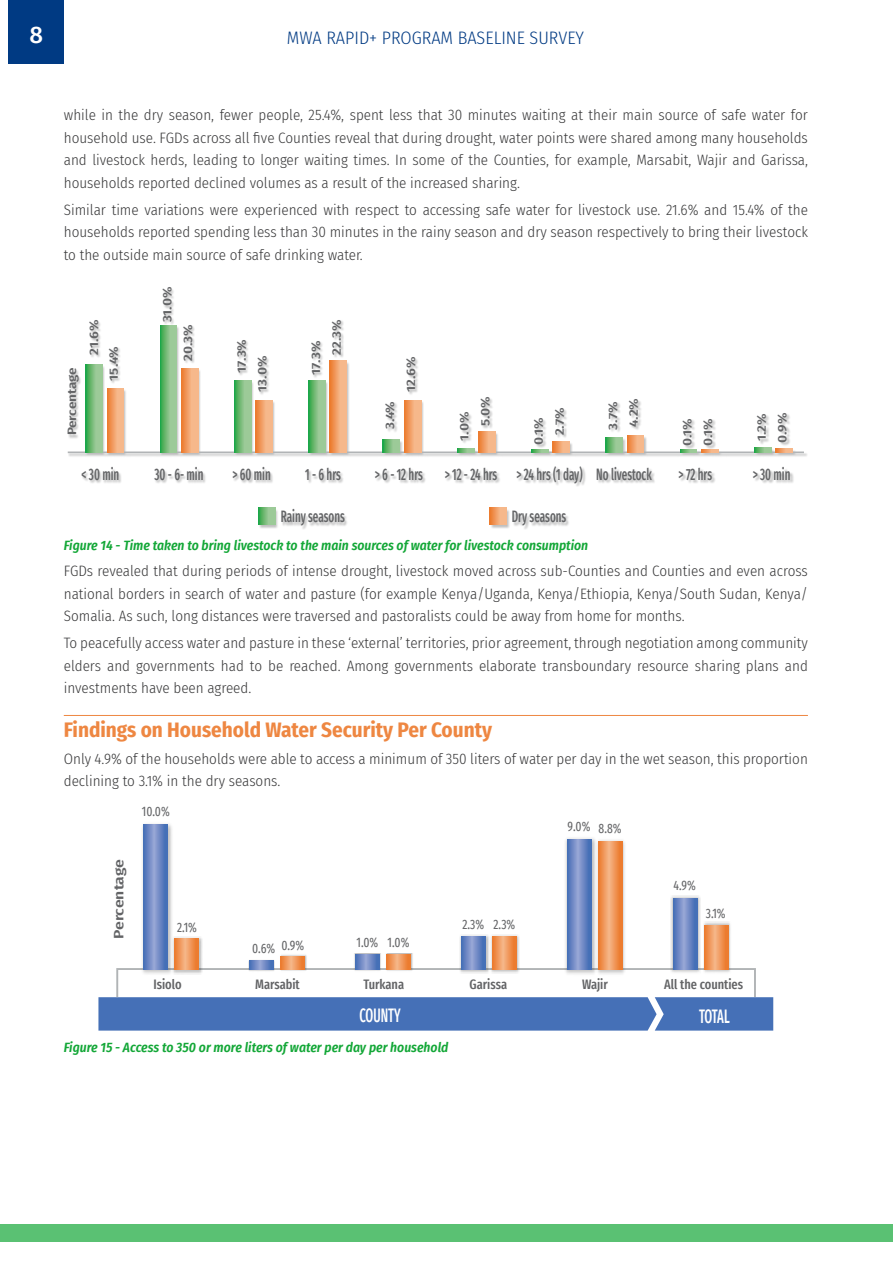
<style>
.page{position:relative;width:893px;height:1263px;background:#fff}
.page>*{position:absolute;margin:0;border:0;box-sizing:border-box;transform-origin:0 0}
.t1{font:500 24px "Fira Sans";color:#fff}
.t2{font:700 21px "Fira Sans Condensed";color:#ee8742}
.t3{font:500 extra-condensed 19.2px "Fira Sans";color:#fff;scale:.71 1}
.t4{font:300 18px "Fira Sans Condensed";color:#003a83}
.t5{font:500 extra-condensed 16.2px "Fira Sans";color:#636466;scale:.74 1}
.t6{font:300 15px/22.5px "Fira Sans Condensed";color:#383839;text-align:justify}
.t7{font:italic 600 13.5px "Fira Sans Condensed";color:#13a737}
.t8{font:extra-condensed 13.35px "Fira Sans";color:#636466;scale:.94 1}
.t9{font:500 extra-condensed 13.35px "Fira Sans";color:#636466}
.t10{font:500 extra-condensed 13.35px "Fira Sans";color:#636466;scale:1.41 1}
.t11{font:500 extra-condensed 12px/20.9px "Fira Sans";color:#636466;scale:1.36 1}
</style>
<div class="page">
<div style="left:9px;top:0;width:55px;height:63px;background:#003a83"></div>
<div style="left:0;top:1225px;width:893px;height:17px;background:#5ac173"></div>
<hr style="left:64px;top:715px;width:744px;height:1px;background:#ee8742">
<div style="left:69px;top:288px;width:739px;height:242px;background:#000;opacity:.25"></div>
<hr style="left:68px;top:452px;width:736px;height:1px;background:#b1b4b6">
<svg style="left:86px;top:365px;width:17px;height:87px"></svg>
<svg style="left:107px;top:388px;width:17px;height:64px"></svg>
<svg style="left:160px;top:325px;width:17px;height:127px;background:#79be7d"></svg>
<svg style="left:181px;top:368px;width:17px;height:84px"></svg>
<svg style="left:234px;top:380px;width:17px;height:72px"></svg>
<svg style="left:256px;top:400px;width:16px;height:52px"></svg>
<svg style="left:309px;top:380px;width:16px;height:72px"></svg>
<svg style="left:330px;top:361px;width:17px;height:91px;background:#f2a46e"></svg>
<svg style="left:383px;top:439px;width:17px;height:13px"></svg>
<svg style="left:404px;top:400px;width:17px;height:52px"></svg>
<svg style="left:457px;top:448px;width:17px;height:4px"></svg>
<svg style="left:478px;top:432px;width:17px;height:20px"></svg>
<svg style="left:531px;top:450px;width:17px;height:2px"></svg>
<svg style="left:553px;top:441px;width:17px;height:11px"></svg>
<svg style="left:606px;top:437px;width:17px;height:15px"></svg>
<svg style="left:627px;top:435px;width:17px;height:17px"></svg>
<svg style="left:490px;top:508px;width:17px;height:17px"></svg>
<svg style="left:258px;top:508px;width:17px;height:17px"></svg>
<svg style="left:680px;top:450px;width:38px;height:2px"></svg>
<svg style="left:754px;top:448px;width:17px;height:4px"></svg>
<svg style="left:776px;top:449px;width:16px;height:3px"></svg>
<div style="left:116px;top:968px;width:640px;height:30px;border:2px solid #b1b4b6"></div>
<div style="left:98px;top:997px;width:675px;height:33px;background:#4570b7"></div>
<img style="left:140px;top:824px;width:32px;height:150px">
<svg style="left:143px;top:825px;width:24px;height:144px;background:#6a87c3"></svg>
<img style="left:172px;top:937px;width:30px;height:37px">
<svg style="left:175px;top:938px;width:24px;height:31px"></svg>
<img style="left:248px;top:960px;width:28px;height:11px">
<svg style="left:249px;top:961px;width:24px;height:8px"></svg>
<img style="left:279px;top:955px;width:28px;height:16px">
<svg style="left:281px;top:957px;width:24px;height:12px"></svg>
<img style="left:354px;top:954px;width:29px;height:17px">
<svg style="left:355px;top:955px;width:24px;height:14px"></svg>
<img style="left:385px;top:954px;width:28px;height:17px">
<svg style="left:386px;top:955px;width:24px;height:14px"></svg>
<img style="left:459px;top:934px;width:30px;height:39px">
<svg style="left:461px;top:936px;width:24px;height:33px"></svg>
<img style="left:491px;top:934px;width:28px;height:39px">
<svg style="left:492px;top:936px;width:24px;height:33px"></svg>
<img style="left:564px;top:838px;width:31px;height:136px">
<svg style="left:567px;top:840px;width:24px;height:129px;background:#6a87c3"></svg>
<img style="left:595px;top:840px;width:32px;height:134px">
<svg style="left:598px;top:841px;width:24px;height:128px;background:#f09556"></svg>
<img style="left:671px;top:895px;width:30px;height:78px">
<svg style="left:673px;top:898px;width:24px;height:71px;background:#6a86c3"></svg>
<img style="left:703px;top:922px;width:30px;height:51px">
<svg style="left:704px;top:925px;width:24px;height:44px"></svg>
<h1 class="t1" style="left:29px;top:15px;width:15px">8</h1>
<p class="t4" style="left:287px;top:25px;width:299px">MWA RAPID+ PROGRAM BASELINE SURVEY</p>
<p class="t6" style="left:64px;top:104px;width:746px">while in the dry season, fewer people, 25.4%, spent less that 30 minutes waiting at their main source of safe water for household use. FGDs across all five Counties reveal that during drought, water points were shared among many households and livestock herds, leading to longer waiting times. In some of the Counties, for example, Marsabit, Wajir and Garissa, households reported declined volumes as a result of the increased sharing.</p>
<p class="t6" style="left:64px;top:198px;width:746px">Similar time variations were experienced with respect to accessing safe water for livestock use. 21.6% and 15.4% of the households reported spending less than 30 minutes in the rainy season and dry season respectively to bring their livestock to the outside main source of safe drinking water.</p>
<p class="t11" style="left:61px;top:435px;width:51px;rotate:-90deg">Percentage</p>
<p class="t11" style="left:84px;top:381px;width:46px;line-height:19.6px;text-indent:26px;rotate:-90deg">21.6%<br>15.4%</p>
<p class="t11" style="left:156px;top:322px;width:28px;rotate:-90deg">31.0%</p>
<p class="t11" style="left:177px;top:361px;width:29px;rotate:-90deg">20.3%</p>
<p class="t11" style="left:231px;top:392px;width:40px;text-indent:18px;rotate:-90deg">17.3%<br>13.0%</p>
<p class="t11" style="left:305px;top:355px;width:28px;text-indent:-20px;rotate:-90deg">17.3%<br>22.3%</p>
<p class="t11" style="left:379px;top:429px;width:22px;rotate:-90deg">3.4%</p>
<p class="t11" style="left:400px;top:392px;width:28px;rotate:-90deg">12.6%</p>
<p class="t11" style="left:453px;top:426px;width:24px;text-indent:-15px;rotate:-90deg">1.0%<br>5.0%</p>
<p class="t11" style="left:528px;top:435px;width:22px;text-indent:-10px;rotate:-90deg">0.1%<br>2.7%</p>
<p class="t11" style="left:602px;top:430px;width:25px;rotate:-90deg">3.7%<br>4.2%</p>
<p class="t11" style="left:676px;top:446px;width:22px;rotate:-90deg">0.1%<br>0.1%</p>
<p class="t11" style="left:750px;top:443px;width:24px;rotate:-90deg">1.2%<br>0.9%</p>
<p class="t5" style="left:82px;top:462px;width:53px">&lt; 30 min</p>
<p class="t5" style="left:155px;top:462px;width:68px">30 - 6- min</p>
<p class="t5" style="left:232px;top:462px;width:53px">&gt; 60 min</p>
<p class="t5" style="left:305px;top:462px;width:50px">1 - 6 hrs</p>
<p class="t5" style="left:375px;top:462px;width:66px">&gt; 6 - 12 hrs</p>
<p class="t5" style="left:445px;top:462px;width:281px">&gt; 12 - 24 hrs &gt; 24 hrs (1 day) No livestock</p>
<p class="t5" style="left:679px;top:462px;width:47px">&gt; 72 hrs</p>
<p class="t5" style="left:753px;top:462px;width:53px">&gt; 30 min</p>
<p class="t5" style="left:512px;top:504px;width:75px">Dry seasons</p>
<p class="t5" style="left:281px;top:504px;width:88px">Rainy seasons</p>
<p class="t7" style="left:64px;top:534px;width:526px">Figure 14 - Time taken to bring livestock to the main sources of water for livestock consumption</p>
<p class="t6" style="left:64px;top:560px;width:746px">FGDs revealed that during periods of intense drought, livestock moved across sub-Counties and Counties and even across national borders in search of water and pasture (for example Kenya/Uganda, Kenya/Ethiopia, Kenya/South Sudan, Kenya/ Somalia. As such, long distances were traversed and pastoralists could be away from home for months.</p>
<p class="t6" style="left:64px;top:631px;width:746px">To peacefully access water and pasture in these ‘external’ territories, prior agreement, through negotiation among community elders and governments had to be reached. Among governments elaborate transboundary resource sharing plans and investments have been agreed.</p>
<h2 class="t2" style="left:64px;top:712px;width:430px">Findings on Household Water Security Per County</h2>
<p class="t6" style="left:64px;top:747px;width:746px">Only 4.9% of the households were able to access a minimum of 350 liters of water per day in the wet season, this proportion declining to 3.1% in the dry seasons.</p>
<p class="t8" style="left:142px;top:801px;width:31px">10.0%</p>
<p class="t10" style="left:108px;top:939px;width:58px;rotate:-90deg">Percentage</p>
<p class="t8" style="left:177px;top:917px;width:22px">2.1%</p>
<p class="t8" style="left:252px;top:937px;width:57px">0.6% 0.9%</p>
<p class="t8" style="left:356px;top:932px;width:58px">1.0% 1.0%</p>
<p class="t8" style="left:462px;top:915px;width:58px">2.3% 2.3%</p>
<p class="t8" style="left:567px;top:817px;width:59px">9.0% 8.8%</p>
<p class="t8" style="left:673px;top:875px;width:25px">4.9%</p>
<p class="t8" style="left:706px;top:903px;width:23px">3.1%</p>
<p class="t9" style="left:153px;top:974px;width:30px">Isiolo</p>
<p class="t9" style="left:255px;top:974px;width:46px">Marsabit</p>
<p class="t9" style="left:363px;top:974px;width:42px">Turkana</p>
<p class="t9" style="left:469px;top:974px;width:39px">Garissa</p>
<p class="t9" style="left:582px;top:974px;width:27px">Wajir</p>
<p class="t9" style="left:664px;top:974px;width:81px">All the counties</p>
<p class="t3" style="left:359px;top:1000px;width:60px">COUNTY</p>
<p class="t3" style="left:699px;top:1001px;width:45px">TOTAL</p>
<p class="t7" style="left:64px;top:1037px;width:386px">Figure 15 - Access to 350 or more liters of water per day per household</p>
</div>
